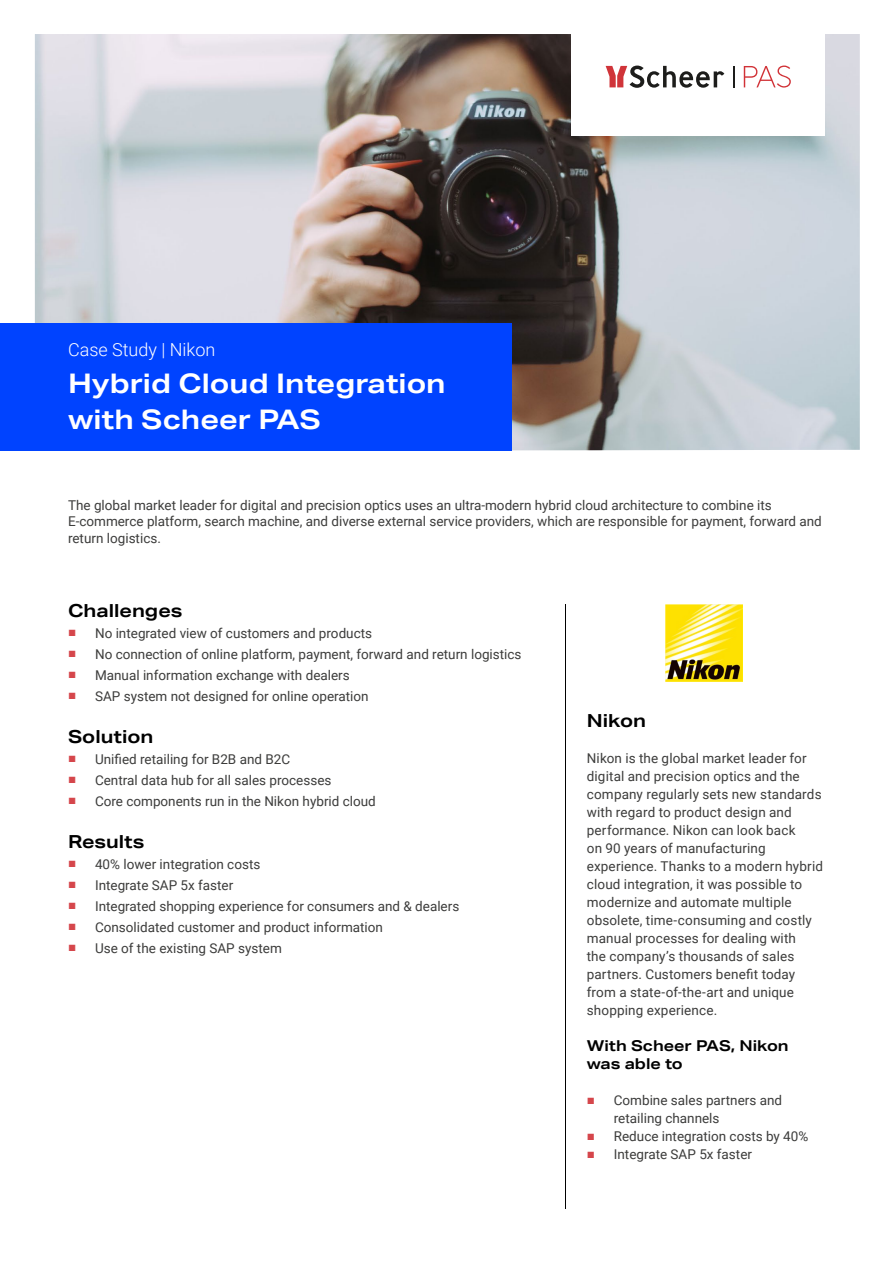
<style>
.page{position:relative;width:893px;height:1263px;background:#fff}
.page>*{position:absolute;margin:0;border:0;box-sizing:border-box;transform-origin:0 0}
.t1{font:700 27px/36px "Aktiv Grotesk Ex";color:#fff}
.t2{font:700 18px "Aktiv Grotesk Ex";color:#000}
.t3{font:300 18px "Roboto";color:#fff}
.t4{font:700 15px/18px "Aktiv Grotesk Ex";color:#000}
.t5{font:13.5px/18px "Roboto";color:#3c3c3b}
.s1{font-family:"Arial";color:#d5464b}
</style>
<div class="page">
<img style="left:35px;top:34px;width:825px;height:417px">
<div style="left:0;top:323px;width:511px;height:128px;background:#0043ff"></div>
<hr style="left:566px;top:604px;width:1px;height:605px;background:#000">
<img style="left:666px;top:605px;width:76px;height:76px">
<div style="left:572px;top:30px;width:253px;height:106px;background:#fff"></div>
<svg style="left:733px;top:66px;width:1px;height:21px"></svg>
<svg style="left:744px;top:66px;width:47px;height:22px"></svg>
<svg style="left:606px;top:66px;width:118px;height:22px"></svg>
<h2 class="t3" style="left:68px;top:337px;width:149px">Case Study | Nikon</h2>
<h1 class="t1" style="left:68px;top:365px;width:379px">Hybrid Cloud Integration with Scheer PAS</h1>
<p class="t5" style="left:68px;top:496px;width:755px;line-height:16.5px">The global market leader for digital and precision optics uses an ultra-modern hybrid cloud architecture to combine its<br>E-commerce platform, search machine, and diverse external service providers, which are responsible for payment, forward and return logistics.</p>
<h2 class="t2" style="left:68px;top:599px;width:116px">Challenges</h2>
<p class="t5" style="left:68px;top:623px;width:306px"><span class="s1">■</span> No integrated view of customers and products</p>
<p class="t5" style="left:68px;top:644px;width:455px"><span class="s1">■</span> No connection of online platform, payment, forward and return logistics</p>
<p class="t5" style="left:68px;top:665px;width:283px"><span class="s1">■</span> Manual information exchange with dealers</p>
<p class="t5" style="left:68px;top:686px;width:302px"><span class="s1">■</span> SAP system not designed for online operation</p>
<h2 class="t2" style="left:68px;top:725px;width:87px">Solution</h2>
<p class="t5" style="left:68px;top:749px;width:224px"><span class="s1">■</span> Unified retailing for B2B and B2C</p>
<p class="t5" style="left:68px;top:770px;width:265px"><span class="s1">■</span> Central data hub for all sales processes</p>
<p class="t5" style="left:68px;top:791px;width:309px"><span class="s1">■</span> Core components run in the Nikon hybrid cloud</p>
<h2 class="t2" style="left:68px;top:830px;width:78px">Results</h2>
<p class="t5" style="left:68px;top:854px;width:194px"><span class="s1">■</span> 40% lower integration costs</p>
<p class="t5" style="left:68px;top:875px;width:167px"><span class="s1">■</span> Integrate SAP 5x faster</p>
<p class="t5" style="left:68px;top:896px;width:393px"><span class="s1">■</span> Integrated shopping experience for consumers and &amp; dealers</p>
<p class="t5" style="left:68px;top:917px;width:316px"><span class="s1">■</span> Consolidated customer and product information</p>
<p class="t5" style="left:68px;top:938px;width:215px"><span class="s1">■</span> Use of the existing SAP system</p>
<h2 class="t2" style="left:587px;top:710px;width:61px">Nikon</h2>
<p class="t5" style="left:587px;top:749px;width:238px">Nikon is the global market leader for digital and precision optics and the company regularly sets new standards with regard to product design and performance. Nikon can look back<br>on 90 years of manufacturing experience. Thanks to a modern hybrid cloud integration, it was possible to modernize and automate multiple obsolete, time-consuming and costly manual processes for dealing with<br>the company’s thousands of sales partners. Customers benefit today from a state-of-the-art and unique shopping experience.</p>
<p class="t4" style="left:587px;top:1037px;width:203px">With Scheer PAS, Nikon was able to</p>
<p class="t5" style="left:614px;top:1091px;width:170px;text-indent:-27px"><span class="s1">■</span> Combine sales partners and retailing channels</p>
<p class="t5" style="left:587px;top:1127px;width:223px"><span class="s1">■</span> Reduce integration costs by 40%</p>
<p class="t5" style="left:587px;top:1145px;width:167px"><span class="s1">■</span> Integrate SAP 5x faster</p>
</div>
